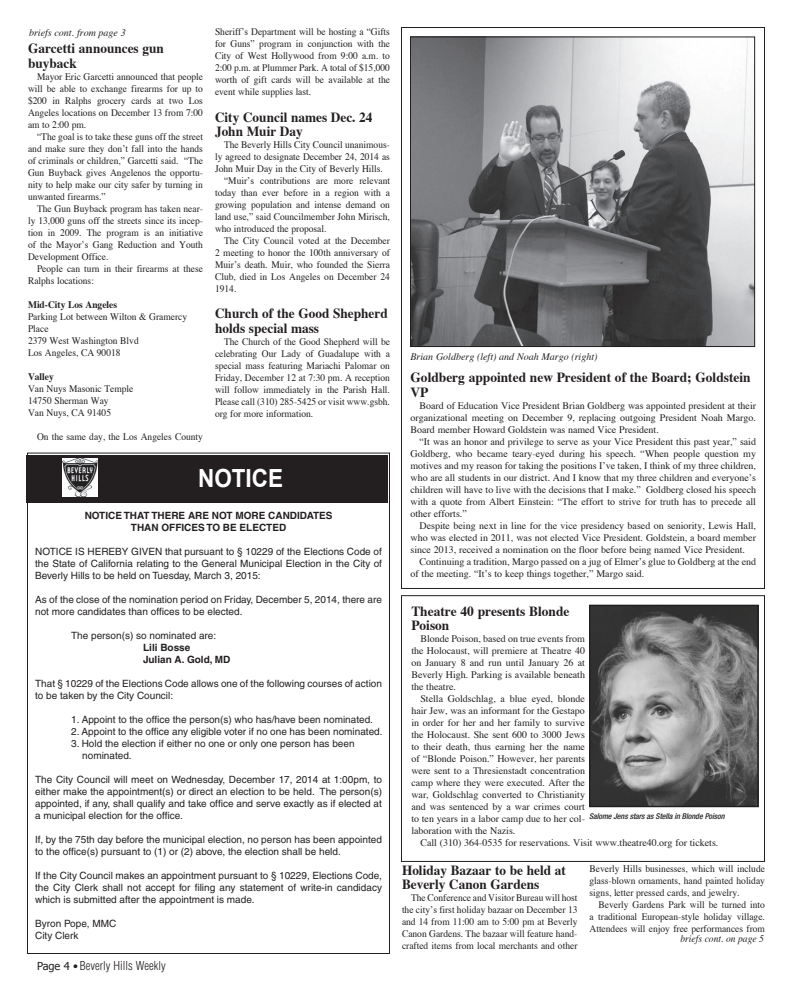
<style>
.page{position:relative;width:792px;height:1008px;background:#fff}
.page>*{position:absolute;margin:0;border:0;box-sizing:border-box;transform-origin:0 0}
.t1{font:700 25px "Arial";color:#fff;scale:.9 1}
.t2{font:700 14px/14.4px "Times";color:#231f20;scale:.95 1}
.t3{font:700 14px/14.4px "Times";color:#231f20;scale:.96 1}
.t4{font:300 condensed 12px "Helvetica";color:#231f20}
.t5{font:10px/12px "Times";color:#231f20;text-align:justify;scale:.95 1}
.t6{font:10px/12px "Times";color:#231f20;text-align:justify}
.t7{font:10px/12px "Helvetica";color:#231f20}
.t8{font:700 10px/12px "Helvetica";color:#231f20;text-align:center}
.t9{font:italic 10px "Times";color:#231f20}
.t10{font:700 10px "Times";color:#231f20;scale:.95 1}
.t11{font:italic 10px "Times";color:#231f20;scale:.95 1}
.t12{font:italic 500 condensed 8px "Helvetica Neue";color:#231f20}
.s1{font-family:"Tahoma";font-weight:400;font-stretch:normal;font-size:11px}
.s2{font-weight:900;font-size:10px}
</style>
<div class="page">
<div style="left:26px;top:455px;width:362px;height:47px;background:#231f20"></div>
<img style="left:63px;top:459px;width:34px;height:37px">
<img style="left:412px;top:38px;width:341px;height:307px">
<div style="left:410px;top:36px;width:345px;height:311px;border:1px solid #231f20"></div>
<div style="left:401px;top:595px;width:364px;height:267px;border:1px solid #231f20"></div>
<img style="left:591px;top:607px;width:166px;height:198px">
<div style="left:589px;top:605px;width:170px;height:202px;border:1px solid #231f20"></div>
<p class="t9" style="left:29px;top:26px;width:98px">briefs cont. from page 3</p>
<h2 class="t2" style="left:28px;top:42px;width:145px">Garcetti announces gun buyback</h2>
<p class="t5" style="left:28px;top:71px;width:186px;text-indent:9px">Mayor Eric Garcetti announced that people will be able to exchange firearms for up to $200 in Ralphs grocery cards at two Los Angeles locations on December 13 from 7:00 am to 2:00 pm.</p>
<p class="t5" style="left:28px;top:131px;width:186px;text-indent:9px">“The goal is to take these guns off the street and make sure they don’t fall into the hands of criminals or children,” Garcetti said. “The Gun Buyback gives Angelenos the opportu&shy;nity to help make our city safer by turning in unwanted firearms.”</p>
<p class="t5" style="left:28px;top:203px;width:186px;text-indent:9px">The Gun Buyback program has taken near&shy;ly 13,000 guns off the streets since its incep&shy;tion in 2009. The program is an initiative of the Mayor’s Gang Reduction and Youth Development Office.</p>
<p class="t5" style="left:28px;top:263px;width:186px;text-indent:9px">People can turn in their firearms at these<br>Ralphs locations:</p>
<p class="t10" style="left:28px;top:298px;width:95px">Mid-City Los Angeles</p>
<p class="t5" style="left:28px;top:311px;width:169px;text-align:left">Parking Lot between Wilton &amp; Gramercy<br>Place<br>2379 West Washington Blvd<br>Los Angeles, CA 90018</p>
<p class="t10" style="left:28px;top:370px;width:29px">Valley</p>
<p class="t5" style="left:28px;top:383px;width:113px;text-align:left">Van Nuys Masonic Temple<br>14750 Sherman Way<br>Van Nuys, CA 91405</p>
<p class="t5" style="left:37px;top:431px;width:176px">On the same day, the Los Angeles County</p>
<p class="t5" style="left:215px;top:26px;width:186px">Sheriff’s Department will be hosting a “Gifts for Guns” program in conjunction with the City of West Hollywood from 9:00 a.m. to 2:00 p.m. at Plummer Park. A total of $15,000 worth of gift cards will be available at the event while supplies last.</p>
<h2 class="t2" style="left:215px;top:110px;width:167px">City Council names Dec. 24<br>John Muir Day</h2>
<p class="t5" style="left:224px;top:139px;width:176px">The Beverly Hills City Council unanimous-</p>
<p class="t5" style="left:215px;top:151px;width:186px">ly agreed to designate December 24, 2014 as</p>
<p class="t5" style="left:215px;top:163px;width:178px">John Muir Day in the City of Beverly Hills.</p>
<p class="t5" style="left:224px;top:175px;width:176px">“Muir’s contributions are more relevant</p>
<p class="t5" style="left:215px;top:187px;width:186px">today than ever before in a region with a</p>
<p class="t5" style="left:215px;top:199px;width:186px">growing population and intense demand on</p>
<p class="t5" style="left:215px;top:211px;width:186px">land use,” said Councilmember John Mirisch,</p>
<p class="t5" style="left:215px;top:223px;width:119px">who introduced the proposal.</p>
<p class="t5" style="left:224px;top:235px;width:176px">The City Council voted at the December</p>
<p class="t5" style="left:215px;top:247px;width:186px">2 meeting to honor the 100th anniversary of</p>
<p class="t5" style="left:215px;top:259px;width:186px">Muir’s death. Muir, who founded the Sierra</p>
<p class="t5" style="left:215px;top:271px;width:186px">Club, died in Los Angeles on December 24</p>
<p class="t5" style="left:215px;top:283px;width:24px">1914.</p>
<h2 class="t2" style="left:215px;top:307px;width:183px">Church of the Good Shepherd holds special mass</h2>
<p class="t5" style="left:215px;top:336px;width:186px;text-indent:9px">The Church of the Good Shepherd will be celebrating Our Lady of Guadalupe with a special mass featuring Mariachi Palomar on Friday, December 12 at 7:30 pm. A reception will follow immediately in the Parish Hall.<br>Please call (310) 285-5425 or visit www.gsbh. org for more information.</p>
<h1 class="t1" style="left:198px;top:462px;width:96px">NOTICE</h1>
<p class="t8" style="left:85px;top:509px;width:249px">NOTICE THAT THERE ARE NOT MORE CANDIDATES<br>THAN OFFICES TO BE ELECTED</p>
<p class="t7" style="left:35px;top:545px;width:348px;text-align:justify">NOTICE IS HEREBY GIVEN that pursuant to § 10229 of the Elections Code of the State of California relating to the General Municipal Election in the City of Beverly Hills to be held on Tuesday, March 3, 2015:</p>
<p class="t7" style="left:35px;top:593px;width:348px">As of the close of the nomination period on Friday, December 5, 2014, there are not more candidates than offices to be elected.</p>
<p class="t7" style="left:71px;top:629px;width:147px">The person(s) so nominated are:</p>
<p class="t8" style="left:143px;top:641px;width:89px;text-align:left">Lili Bosse<br>Julian A. Gold, MD</p>
<p class="t7" style="left:35px;top:677px;width:348px">That § 10229 of the Elections Code allows one of the following courses of action to be taken by the City Council:</p>
<p class="t7" style="left:71px;top:713px;width:303px">1. Appoint to the office the person(s) who has/have been nominated.</p>
<p class="t7" style="left:71px;top:725px;width:313px">2. Appoint to the office any eligible voter if no one has been nominated.</p>
<p class="t7" style="left:82px;top:737px;width:274px;text-indent:-11px">3. Hold the election if either no one or only one person has been nominated.</p>
<p class="t7" style="left:35px;top:773px;width:348px;text-align:justify">The City Council will meet on Wednesday, December 17, 2014 at 1:00pm, to either make the appointment(s) or direct an election to be held. The person(s) appointed, if any, shall qualify and take office and serve exactly as if elected at a municipal election for the office.</p>
<p class="t7" style="left:35px;top:833px;width:348px">If, by the 75th day before the municipal election, no person has been appointed to the office(s) pursuant to (1) or (2) above, the election shall be held.</p>
<p class="t7" style="left:35px;top:869px;width:348px;text-align:justify">If the City Council makes an appointment pursuant to § 10229, Elections Code, the City Clerk shall not accept for filing any statement of write-in candidacy which is submitted after the appointment is made.</p>
<p class="t7" style="left:35px;top:917px;width:83px">Byron Pope, MMC<br>City Clerk</p>
<p class="t4" style="left:37px;top:958px;width:130px"><span class="s1">Page 4</span> <span class="s2">•</span> Beverly Hills Weekly</p>
<p class="t9" style="left:410px;top:350px;width:189px">Brian Goldberg (left) and Noah Margo (right)</p>
<h2 class="t3" style="left:410px;top:371px;width:356px">Goldberg appointed new President of the Board; Goldstein<br>VP</h2>
<p class="t6" style="left:410px;top:400px;width:347px;text-indent:9px">Board of Education Vice President Brian Goldberg was appointed president at their organizational meeting on December 9, replacing outgoing President Noah Margo.<br>Board member Howard Goldstein was named Vice President.</p>
<p class="t6" style="left:410px;top:436px;width:347px;text-indent:9px">“It was an honor and privilege to serve as your Vice President this past year,” said Goldberg, who became teary-eyed during his speech. “When people question my motives and my reason for taking the positions I’ve taken, I think of my three children, who are all students in our district. And I know that my three children and everyone’s children will have to live with the decisions that I make.” Goldberg closed his speech with a quote from Albert Einstein: “The effort to strive for truth has to precede all other efforts.”</p>
<p class="t6" style="left:410px;top:520px;width:347px;text-indent:9px">Despite being next in line for the vice presidency based on seniority, Lewis Hall, who was elected in 2011, was not elected Vice President. Goldstein, a board member since 2013, received a nomination on the floor before being named Vice President.</p>
<p class="t6" style="left:410px;top:556px;width:347px;text-indent:9px">Continuing a tradition, Margo passed on a jug of Elmer’s glue to Goldberg at the end of the meeting. “It’s to keep things together,” Margo said.</p>
<h2 class="t3" style="left:411px;top:604px;width:166px">Theatre 40 presents Blonde<br>Poison</h2>
<p class="t6" style="left:411px;top:633px;width:175px;text-indent:9px">Blonde Poison, based on true events from the Holocaust, will premiere at Theatre 40 on January 8 and run until January 26 at Beverly High. Parking is available beneath the theatre.</p>
<p class="t6" style="left:411px;top:693px;width:175px;text-indent:9px">Stella Goldschlag, a blue eyed, blonde hair Jew, was an informant for the Gestapo in order for her and her family to survive the Holocaust. She sent 600 to 3000 Jews to their death, thus earning her the name of “Blonde Poison.” However, her parents were sent to a Thresienstadt concentration camp where they were executed. After the war, Goldschlag converted to Christianity and was sentenced by a war crimes court to ten years in a labor camp due to her col&shy;laboration with the Nazis.</p>
<p class="t6" style="left:420px;top:837px;width:300px">Call (310) 364-0535 for reservations. Visit www.theatre40.org for tickets.</p>
<p class="t12" style="left:589px;top:811px;width:139px">SalomeJensstarsasStellainBlondePoison</p>
<h2 class="t2" style="left:402px;top:863px;width:174px">Holiday Bazaar to be held at<br>Beverly Canon Gardens</h2>
<p class="t5" style="left:402px;top:892px;width:186px;text-indent:9px">The Conference and Visitor Bureau will host the city’s first holiday bazaar on December 13 and 14 from 11:00 am to 5:00 pm at Beverly Canon Gardens. The bazaar will feature hand&shy;crafted items from local merchants and other</p>
<p class="t5" style="left:590px;top:863px;width:186px">Beverly Hills businesses, which will include glass-blown ornaments, hand painted holiday signs, letter pressed cards, and jewelry.</p>
<p class="t5" style="left:590px;top:899px;width:186px;text-indent:9px">Beverly Gardens Park will be turned into a traditional European-style holiday village.<br>Attendees will enjoy free performances from</p>
<p class="t11" style="left:680px;top:933px;width:89px">briefs cont. on page 5</p>
</div>
